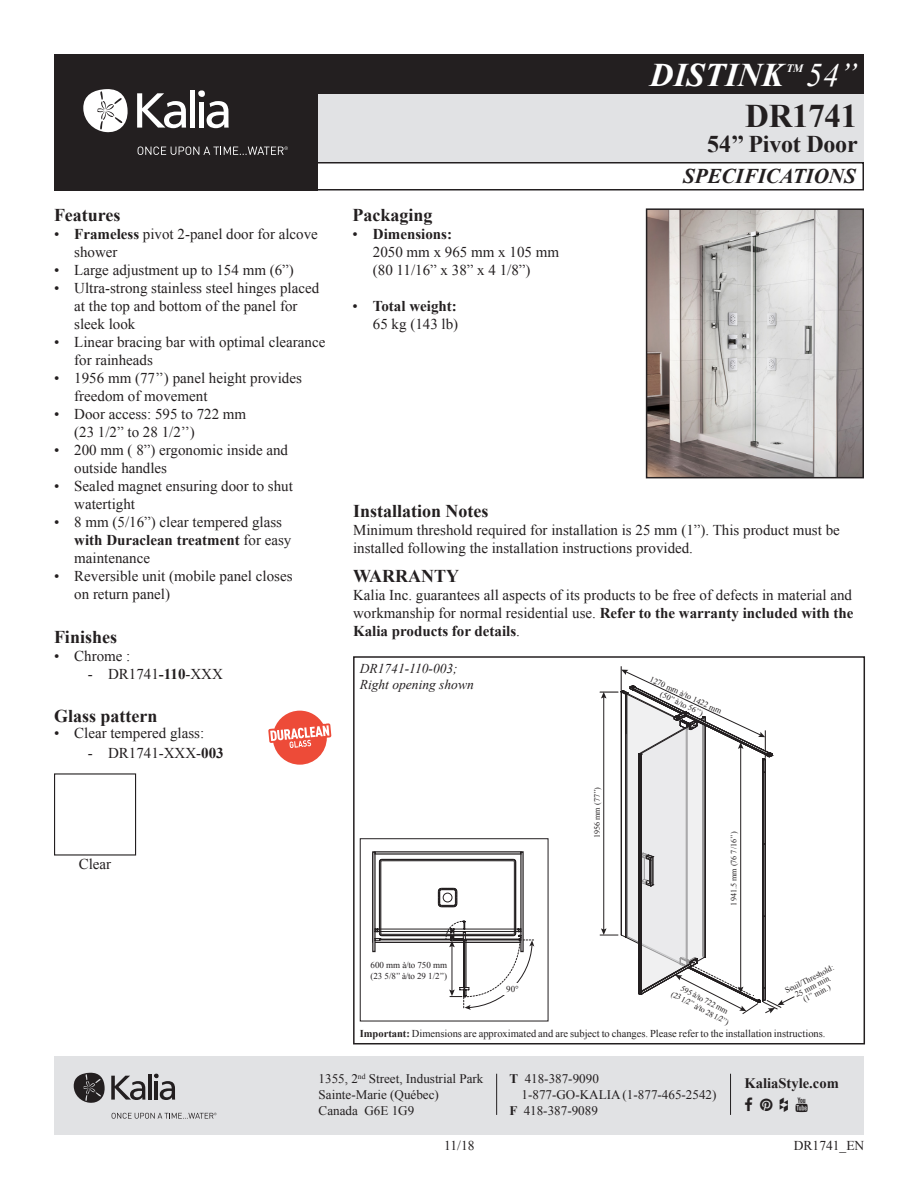
<style>
.page{position:relative;width:918px;height:1188px;background:#fff}
.page>*{position:absolute;margin:0;border:0;box-sizing:border-box;transform-origin:0 0}
.t1{font:italic 700 33px "Times New Roman";color:#fff}
.t2{font:700 33px "Times New Roman";letter-spacing:-.01em;color:#231f20}
.t3{font:italic 33px "Times New Roman";color:#fff}
.t4{font:700 24px "Times New Roman";letter-spacing:-.01em;color:#231f20}
.t5{font:italic 700 21px "Times New Roman";color:#231f20}
.Spec-Description_Tit{font:700 18px "Times New Roman";color:#231f20}
.Spec-Description__FR{font:15px/18px "Times New Roman";color:#231f20}
.Spec-Description_nor{font:15px/18px "Times New Roman";color:#231f20}
.Spec-Description__FR-2{font:700 15px "Times New Roman";color:#231f20}
.Spec-Description_Tit-2{font:700 14.55px "Times New Roman";color:#231f20}
.Spec-Description_nor-2{font:italic 13.5px/16.2px "Times New Roman";color:#231f20}
.date-file{font:13.5px "Times New Roman";color:#231f20}
.Spec-Description_Tit-3{font:13.05px "Times New Roman";color:#231f20}
.t6{font:italic 700 11.4px "Times New Roman";color:#fff}
.Spec-Description_nor-3{font:10.5px "Times New Roman";color:#231f20}
.t7{font:9px/10.5px "Times New Roman";color:#231f20}
.t8{font:8.1px/8.1px "Times New Roman";color:#231f20;text-align:center}
.s1{font-weight:700}
.s2{font-weight:400}
</style>
<div class="page">
<div style="left:360px;top:838px;width:188px;height:183px;border:1px solid #231f20"></div>
<hr style="left:516px;top:862px;width:1px;height:71px;background:#231f20">
<hr style="left:515px;top:862px;width:1px;height:71px;background:#231f20">
<hr style="left:514px;top:862px;width:1px;height:71px;background:#231f20">
<hr style="left:382px;top:859px;width:131px;height:1px;background:#231f20">
<hr style="left:382px;top:860px;width:131px;height:1px;background:#231f20">
<hr style="left:381px;top:862px;width:1px;height:71px;background:#231f20">
<hr style="left:380px;top:862px;width:1px;height:71px;background:#231f20">
<hr style="left:379px;top:862px;width:1px;height:71px;background:#231f20">
<svg style="left:438px;top:888px;width:20px;height:20px"></svg>
<div style="left:440px;top:890px;width:15px;height:15px;border:1px solid #231f20;border-radius:2px"></div>
<div style="left:443px;top:893px;width:9px;height:9px;border:1px solid #231f20;border-radius:50%"></div>
<div style="left:372px;top:851px;width:4px;height:101px;border:1px solid #231f20"></div>
<div style="left:374px;top:851px;width:148px;height:4px;border:1px solid #231f20"></div>
<svg style="left:373px;top:920px;width:161px;height:90px"></svg>
<svg style="left:600px;top:666px;width:195px;height:348px"></svg>
<div style="left:353px;top:656px;width:512px;height:388px;border:2px solid #231f20"></div>
<div style="left:54px;top:54px;width:810px;height:40px;background:#231f20"></div>
<div style="left:240px;top:94px;width:624px;height:68px;background:#e1e2e4"></div>
<div style="left:240px;top:162px;width:624px;height:28px;border:2px solid #231f20"></div>
<div style="left:54px;top:54px;width:263px;height:136px;background:#231f20"></div>
<svg style="left:83px;top:89px;width:45px;height:44px"></svg>
<div style="left:190px;top:90px;width:5px;height:38px;background:#fff"></div>
<div style="left:199px;top:102px;width:5px;height:26px;background:#fff"></div>
<div style="left:198px;top:90px;width:7px;height:7px;background:#fff;border-radius:50%"></div>
<svg style="left:137px;top:93px;width:49px;height:35px"></svg>
<svg style="left:207px;top:101px;width:22px;height:27px"></svg>
<svg style="left:138px;top:146px;width:150px;height:9px"></svg>
<div style="left:54px;top:1056px;width:810px;height:78px;background:#e1e2e4"></div>
<svg style="left:74px;top:1073px;width:31px;height:30px"></svg>
<hr style="left:148px;top:1074px;width:4px;height:26px;background:#231f20">
<svg style="left:111px;top:1076px;width:34px;height:24px"></svg>
<svg style="left:154px;top:1074px;width:21px;height:26px"></svg>
<svg style="left:112px;top:1113px;width:105px;height:6px"></svg>
<hr style="left:496px;top:1074px;width:1px;height:41px;background:#231f20">
<hr style="left:730px;top:1074px;width:1px;height:41px;background:#231f20">
<img style="left:649px;top:211px;width:212px;height:264px">
<div style="left:646px;top:208px;width:218px;height:270px;border:2px solid #231f20"></div>
<div style="left:54px;top:773px;width:82px;height:83px;border:1px solid #231f20"></div>
<svg style="left:268px;top:711px;width:63px;height:54px"></svg>
<p class="t1" style="left:650px;top:52px;width:135px">DISTINK</p>
<p class="t6" style="left:786px;top:60px;width:19px">TM</p>
<p class="t3" style="left:806px;top:52px;width:53px">54”</p>
<p class="t2" style="left:745px;top:93px;width:114px">DR1741</p>
<p class="t4" style="left:707px;top:128px;width:152px">54’’ Pivot Door</p>
<p class="Spec-Description_Tit" style="left:54px;top:203px;width:68px">Features</p>
<p class="Spec-Description__FR" style="left:74px;top:225px;width:245px;text-indent:-20px">• <span class="s1">Frameless</span> pivot 2-panel door for alcove shower</p>
<p class="Spec-Description__FR" style="left:54px;top:261px;width:241px">• Large adjustment up to 154 mm (6”)</p>
<p class="Spec-Description__FR" style="left:74px;top:279px;width:246px;text-indent:-20px">• Ultra-strong stainless steel hinges placed at the top and bottom of the panel for sleek look</p>
<p class="Spec-Description__FR" style="left:74px;top:333px;width:253px;text-indent:-20px">• Linear bracing bar with optimal clearance for rainheads</p>
<p class="Spec-Description__FR" style="left:74px;top:369px;width:229px;text-indent:-20px">• 1956 mm (77’’) panel height provides freedom of movement</p>
<p class="Spec-Description__FR" style="left:74px;top:405px;width:174px;text-indent:-20px">• Door access: 595 to 722 mm (23 1/2” to 28 1/2’’)</p>
<p class="Spec-Description__FR" style="left:74px;top:441px;width:215px;text-indent:-20px">• 200 mm ( 8”) ergonomic inside and outside handles</p>
<p class="Spec-Description__FR" style="left:74px;top:477px;width:220px;text-indent:-20px">• Sealed magnet ensuring door to shut watertight</p>
<p class="Spec-Description__FR" style="left:74px;top:513px;width:219px;text-indent:-20px">• 8 mm (5/16”) clear tempered glass <span class="s1">with Duraclean treatment</span> for easy maintenance</p>
<p class="Spec-Description__FR" style="left:74px;top:567px;width:220px;text-indent:-20px">• Reversible unit (mobile panel closes on return panel)</p>
<p class="Spec-Description_Tit" style="left:54px;top:624px;width:65px">Finishes</p>
<p class="Spec-Description__FR" style="left:54px;top:646px;width:78px">• Chrome :</p>
<p class="Spec-Description__FR" style="left:88px;top:664px;width:137px">- DR1741<span class="s1">-110</span>-XXX</p>
<p class="Spec-Description_Tit" style="left:54px;top:703px;width:105px">Glass pattern</p>
<p class="Spec-Description__FR" style="left:54px;top:724px;width:152px">• Clear tempered glass:</p>
<p class="Spec-Description__FR" style="left:88px;top:744px;width:138px">- DR1741-XXX-<span class="s1">003</span></p>
<p class="Spec-Description__FR" style="left:79px;top:854px;width:34px">Clear</p>
<p class="Spec-Description_Tit" style="left:353px;top:203px;width:82px">Packaging</p>
<p class="Spec-Description__FR-2" style="left:353px;top:224px;width:101px"><span class="s2">•</span> Dimensions:</p>
<p class="Spec-Description__FR" style="left:373px;top:243px;width:188px">2050 mm x 965 mm x 105 mm (80 11/16” x 38” x 4 1/8”)</p>
<p class="Spec-Description__FR-2" style="left:353px;top:296px;width:106px"><span class="s2">•</span> Total weight:</p>
<p class="Spec-Description__FR" style="left:373px;top:315px;width:87px">65 kg (143 lb)</p>
<p class="t5" style="left:683px;top:162px;width:174px">SPECIFICATIONS</p>
<p class="Spec-Description_Tit" style="left:353px;top:499px;width:137px">Installation Notes</p>
<p class="Spec-Description_nor" style="left:353px;top:521px;width:488px">Minimum threshold required for installation is 25 mm (1”). This product must be installed following the installation instructions provided.</p>
<p class="Spec-Description_Tit" style="left:353px;top:563px;width:107px">WARRANTY</p>
<p class="Spec-Description_nor" style="left:353px;top:585px;width:502px;text-align:justify">Kalia Inc. guarantees all aspects of its products to be free of defects in material and workmanship for normal residential use. <span class="s1">Refer to the warranty included with the Kalia products for details</span>.</p>
<p class="Spec-Description_nor-2" style="left:360px;top:660px;width:116px">DR1741-110-003;<br>Right opening shown</p>
<p class="t7" style="left:370px;top:960px;width:78px">600 mm à/to 750 mm (23 5/8’’ à/to 29 1/2’’)</p>
<p class="t8" style="left:593px;top:838px;width:53px;rotate:-90deg">1956 mm (77’’)</p>
<p class="t8" style="left:652px;top:674px;width:80px;line-height:9.4px;rotate:25deg">1270 mm à/to 1422 mm (50” à/to 56’’)</p>
<p class="t8" style="left:730px;top:906px;width:75px;rotate:-90deg">1941.5 mm (76 7/16’’)</p>
<p class="t7" style="left:506px;top:983px;width:14px">90°</p>
<p class="t8" style="left:679px;top:981px;width:66px;line-height:9.3px;rotate:28deg">595 à/to 722 mm (23 1/2” à/to 28 1/2’’)</p>
<p class="t8" style="left:784px;top:987px;width:55px;rotate:-27deg">Seuil/Threshold:<br>25 mm min.<br>(1” min.)</p>
<p class="Spec-Description_nor-3" style="left:360px;top:1027px;width:467px"><span class="s1">Important:</span> Dimensions are approximated and are subject to changes. Please refer to the installation instructions.</p>
<p class="Spec-Description_Tit-3" style="left:319px;top:1070px;width:166px">1355, 2<sup>nd</sup> Street, Industrial Park</p>
<p class="Spec-Description_Tit-3" style="left:319px;top:1086px;width:122px">Sainte-Marie (Québec)</p>
<p class="Spec-Description_Tit-3" style="left:319px;top:1102px;width:97px">Canada G6E 1G9</p>
<p class="Spec-Description_Tit-3" style="left:510px;top:1070px;width:91px"><span class="s1">T</span> 418-387-9090</p>
<p class="Spec-Description_Tit-3" style="left:522px;top:1086px;width:196px">1-877-GO-KALIA (1-877-465-2542)</p>
<p class="Spec-Description_Tit-3" style="left:510px;top:1102px;width:90px"><span class="s1">F</span> 418-387-9089</p>
<p class="Spec-Description_Tit-2" style="left:745px;top:1073px;width:96px">KaliaStyle.com</p>
<p class="date-file" style="left:444px;top:1137px;width:32px">11/18</p>
<p class="date-file" style="left:794px;top:1137px;width:72px">DR1741_EN</p>
</div>
